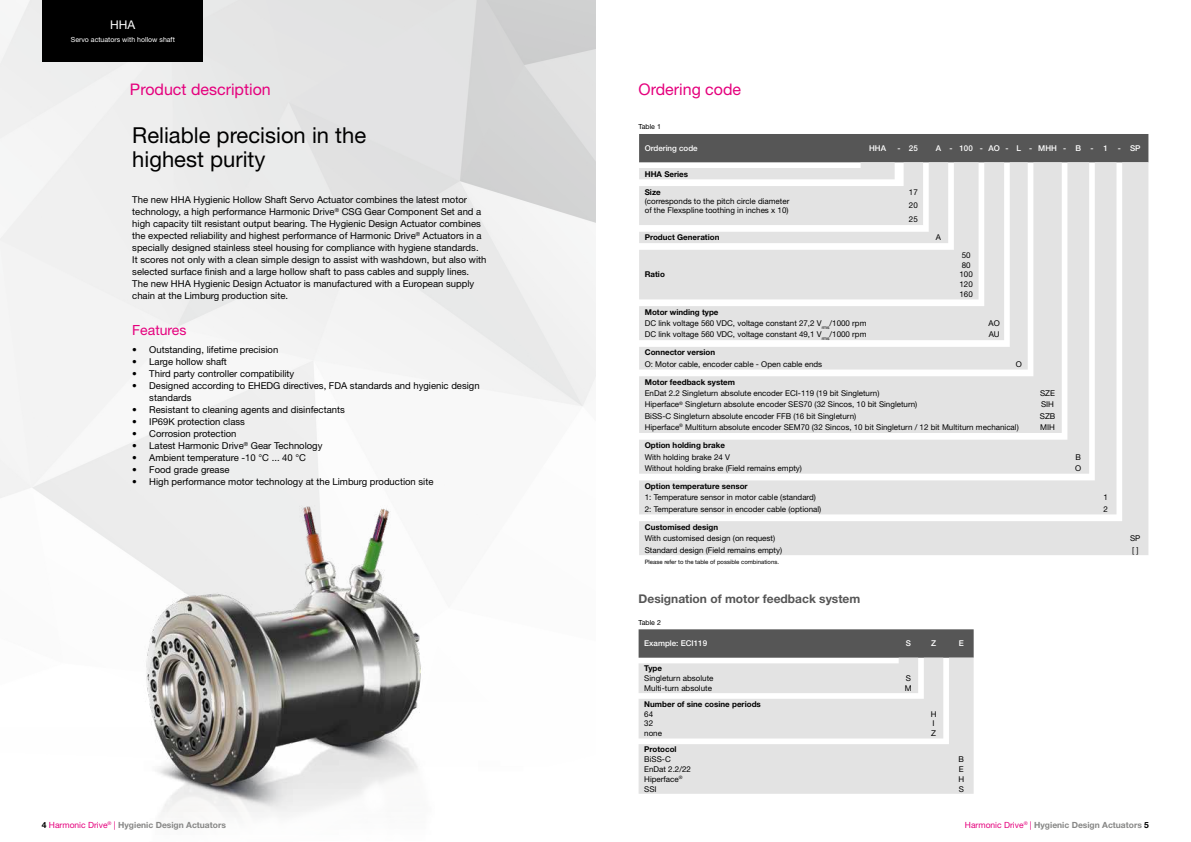
<style>
.page{position:relative;width:1191px;height:842px;background:#fff}
.page>*{position:absolute;margin:0;border:0;box-sizing:border-box;transform-origin:0 0}
.t1{font:22px/24px "Helvetica Neue LT Pro";color:#000}
.t2{font:16px "Helvetica Neue LT Pro";color:#e5007d}
.t3{font:14px "Helvetica Neue LT Pro";color:#e5007d}
.t4{font:700 12px "Helvetica Neue LT Pro";color:#565656}
.t5{font:12px "Helvetica Neue LT Pro";color:#fff}
.t6{font:9.5px/12px "Helvetica Neue LT Pro";color:#000}
.t7{font:700 8.5px "Helvetica Neue LT Pro";color:#878786}
.t8{font:8px/9.9px "Helvetica Neue LT Pro";color:#000}
.t9{font:700 8px "Helvetica Neue LT Pro";color:#000}
.t10{font:500 8px "Helvetica Neue LT Pro";color:#fff}
.t11{font:7px "Helvetica Neue LT Pro";color:#fff}
.t12{font:7px "Helvetica Neue LT Pro";color:#000}
.t13{font:6px "Helvetica Neue LT Pro";color:#000}
.s1{font-weight:700}
.s2{color:#000}
.s3{font-weight:400;color:#e5007d}
</style>
<div class="page">
<img style="left:0;top:0;width:595px;height:498px">
<img style="left:30px;top:489px;width:536px;height:328px">
<div style="left:43px;top:0;width:160px;height:62px;background:#000"></div>
<div style="left:639px;top:134px;width:509px;height:28px;background:#565656"></div>
<svg style="left:639px;top:162px;width:509px;height:393px;fill:#e3e3e3"></svg>
<svg style="left:638px;top:629px;width:335px;height:29px;background:#5a5a5a"></svg>
<svg style="left:638px;top:658px;width:335px;height:136px;background:#e6e6e6"></svg>
<p class="t5" style="left:110px;top:17px;width:27px">HHA</p>
<p class="t11" style="left:71px;top:35px;width:106px">Servo actuators with hollow shaft</p>
<h2 class="t2" style="left:130px;top:80px;width:142px">Product description</h2>
<h2 class="t2" style="left:638px;top:80px;width:104px">Ordering code</h2>
<p class="t12" style="left:638px;top:123px;width:24px">Table 1</p>
<p class="t10" style="left:645px;top:143px;width:54px">Ordering code</p>
<p class="t10" style="left:869px;top:143px;width:18px">HHA</p>
<p class="t10" style="left:897px;top:143px;width:22px">- 25</p>
<p class="t10" style="left:935px;top:143px;width:206px">A -100-AO- L -MHH- B - 1 - SP</p>
<p class="t9" style="left:645px;top:169px;width:45px">HHA Series</p>
<p class="t9" style="left:645px;top:187px;width:17px">Size</p>
<p class="t8" style="left:909px;top:187px;width:10px">17</p>
<p class="t8" style="left:645px;top:196px;width:146px;line-height:9.6px">(corresponds to the pitch circle diameter of the Flexspline toothing in inches x 10)</p>
<p class="t8" style="left:909px;top:198px;width:10px;line-height:13.8px">20<br>25</p>
<p class="t9" style="left:645px;top:232px;width:76px">Product Generation</p>
<p class="t8" style="left:936px;top:232px;width:7px">A</p>
<p class="t9" style="left:645px;top:270px;width:22px">Ratio</p>
<h1 class="t1" style="left:132px;top:123px;width:235px">Reliable precision in the highest purity</h1>
<p class="t6" style="left:132px;top:194px;width:355px">The new HHA Hygienic Hollow Shaft Servo Actuator combines the latest motor technology, a high performance Harmonic Drive<sup>®</sup> CSG Gear Component Set and a high capacity tilt resistant output bearing. The Hygienic Design Actuator combines the expected reliability and highest performance of Harmonic Drive<sup>®</sup> Actuators in a specially designed stainless steel housing for compliance with hygiene standards.<br>It scores not only with a clean simple design to assist with washdown, but also with selected surface finish and a large hollow shaft to pass cables and supply lines.<br>The new HHA Hygienic Design Actuator is manufactured with a European supply chain at the Limburg production site.</p>
<h3 class="t3" style="left:132px;top:322px;width:56px">Features</h3>
<p class="t6" style="left:132px;top:343px;width:147px">• Outstanding, lifetime precision</p>
<p class="t6" style="left:132px;top:355px;width:96px">• Large hollow shaft</p>
<p class="t6" style="left:132px;top:367px;width:163px">• Third party controller compatibility</p>
<p class="t6" style="left:149px;top:379px;width:332px;text-indent:-17px">• Designed according to EHEDG directives, FDA standards and hygienic design standards</p>
<p class="t6" style="left:132px;top:403px;width:214px">• Resistant to cleaning agents and disinfectants</p>
<p class="t6" style="left:132px;top:415px;width:114px">• IP69K protection class</p>
<p class="t6" style="left:132px;top:427px;width:106px">• Corrosion protection</p>
<p class="t6" style="left:132px;top:439px;width:192px">• Latest Harmonic Drive<sup>®</sup> Gear Technology</p>
<p class="t6" style="left:132px;top:451px;width:175px">• Ambient temperature -10 °C ... 40 °C</p>
<p class="t6" style="left:132px;top:463px;width:99px">• Food grade grease</p>
<p class="t6" style="left:132px;top:475px;width:303px">• High performance motor technology at the Limburg production site</p>
<p class="t8" style="left:959px;top:250px;width:15px">50<br>80<br>100<br>120<br>160</p>
<p class="t8" style="left:645px;top:306px;width:223px;line-height:11.3px"><span class="s1">Motor winding type<br></span>DC link voltage 560 VDC, voltage constant 27,2 V<sub>rms</sub>/1000 rpm</p>
<p class="t8" style="left:988px;top:318px;width:13px">AO</p>
<p class="t8" style="left:645px;top:329px;width:223px">DC link voltage 560 VDC, voltage constant 49,1 V<sub>rms</sub>/1000 rpm</p>
<p class="t8" style="left:988px;top:329px;width:12px">AU</p>
<p class="t9" style="left:645px;top:348px;width:72px">Connector version</p>
<p class="t8" style="left:645px;top:359px;width:179px">O: Motor cable, encoder cable - Open cable ends</p>
<p class="t8" style="left:1015px;top:359px;width:8px">O</p>
<p class="t9" style="left:645px;top:377px;width:92px">Motor feedback system</p>
<p class="t8" style="left:645px;top:388px;width:236px">EnDat 2.2 Singleturn absolute encoder ECI-119 (19 bit Singleturn)</p>
<p class="t8" style="left:1040px;top:388px;width:16px">SZE</p>
<p class="t8" style="left:645px;top:399px;width:274px">Hiperface<sup>®</sup> Singleturn absolute encoder SES70 (32 Sincos, 10 bit Singleturn)</p>
<p class="t8" style="left:1041px;top:399px;width:15px">SIH</p>
<p class="t8" style="left:645px;top:411px;width:213px">BiSS-C Singleturn absolute encoder FFB (16 bit Singleturn)</p>
<p class="t8" style="left:1039px;top:411px;width:17px">SZB</p>
<p class="t8" style="left:645px;top:422px;width:375px">Hiperface<sup>®</sup> Multiturn absolute encoder SEM70 (32 Sincos, 10 bit Singleturn / 12 bit Multiturn mechanical)</p>
<p class="t8" style="left:1040px;top:422px;width:16px">MIH</p>
<p class="t9" style="left:645px;top:440px;width:82px">Option holding brake</p>
<p class="t8" style="left:645px;top:452px;width:87px">With holding brake 24 V</p>
<p class="t8" style="left:1075px;top:452px;width:7px">B</p>
<p class="t8" style="left:645px;top:463px;width:159px">Without holding brake (Field remains empty)</p>
<p class="t8" style="left:1075px;top:463px;width:8px">O</p>
<p class="t9" style="left:645px;top:481px;width:104px">Option temperature sensor</p>
<p class="t8" style="left:645px;top:492px;width:173px">1: Temperature sensor in motor cable (standard)</p>
<p class="t8" style="left:1103px;top:492px;width:6px">1</p>
<p class="t8" style="left:645px;top:504px;width:178px">2: Temperature sensor in encoder cable (optional)</p>
<p class="t8" style="left:1103px;top:504px;width:6px">2</p>
<p class="t9" style="left:645px;top:522px;width:75px">Customised design</p>
<p class="t8" style="left:645px;top:533px;width:132px">With customised design (on request)</p>
<p class="t8" style="left:1130px;top:533px;width:12px">SP</p>
<p class="t8" style="left:645px;top:545px;width:139px">Standard design (Field remains empty)</p>
<p class="t8" style="left:1132px;top:545px;width:8px">[ ]</p>
<p class="t13" style="left:645px;top:558px;width:136px">Please refer to the table of possible combinations.</p>
<p class="t4" style="left:638px;top:592px;width:223px">Designation of motor feedback system</p>
<p class="t12" style="left:638px;top:618px;width:24px">Table 2</p>
<p class="t10" style="left:644px;top:639px;width:64px">Example: ECI119</p>
<p class="t10" style="left:906px;top:639px;width:7px">S</p>
<p class="t10" style="left:931px;top:639px;width:7px">Z</p>
<p class="t10" style="left:958px;top:639px;width:7px">E</p>
<p class="t9" style="left:644px;top:663px;width:19px">Type</p>
<p class="t8" style="left:644px;top:673px;width:71px">Singleturn absolute</p>
<p class="t8" style="left:906px;top:673px;width:7px">S</p>
<p class="t8" style="left:644px;top:683px;width:69px">Multi-turn absolute</p>
<p class="t8" style="left:905px;top:683px;width:8px">M</p>
<p class="t9" style="left:644px;top:699px;width:118px">Number of sine cosine periods</p>
<p class="t8" style="left:644px;top:708px;width:10px">64</p>
<p class="t8" style="left:930px;top:708px;width:7px">H</p>
<p class="t8" style="left:644px;top:718px;width:10px">32</p>
<p class="t8" style="left:932px;top:718px;width:4px">I</p>
<p class="t8" style="left:644px;top:728px;width:19px">none</p>
<p class="t8" style="left:931px;top:728px;width:6px">Z</p>
<p class="t9" style="left:644px;top:744px;width:34px">Protocol</p>
<p class="t8" style="left:644px;top:754px;width:28px">BiSS-C</p>
<p class="t8" style="left:958px;top:754px;width:7px">B</p>
<p class="t8" style="left:644px;top:764px;width:48px">EnDat 2.2/22</p>
<p class="t8" style="left:959px;top:764px;width:6px">E</p>
<p class="t8" style="left:644px;top:774px;width:40px">Hiperface<sup>®</sup></p>
<p class="t8" style="left:958px;top:774px;width:7px">H</p>
<p class="t8" style="left:644px;top:784px;width:14px">SSI</p>
<p class="t8" style="left:958px;top:784px;width:7px">S</p>
<p class="t7" style="left:42px;top:820px;width:186px"><span class="s2">4</span> <span class="s3">Harmonic Drive</span><sup>®</sup> <span class="s3">|</span> Hygienic Design Actuators</p>
<p class="t7" style="left:965px;top:819px;width:186px"><span class="s3">Harmonic Drive</span><sup>®</sup> <span class="s3">|</span> Hygienic Design Actuators <span class="s2">5</span></p>
</div>
